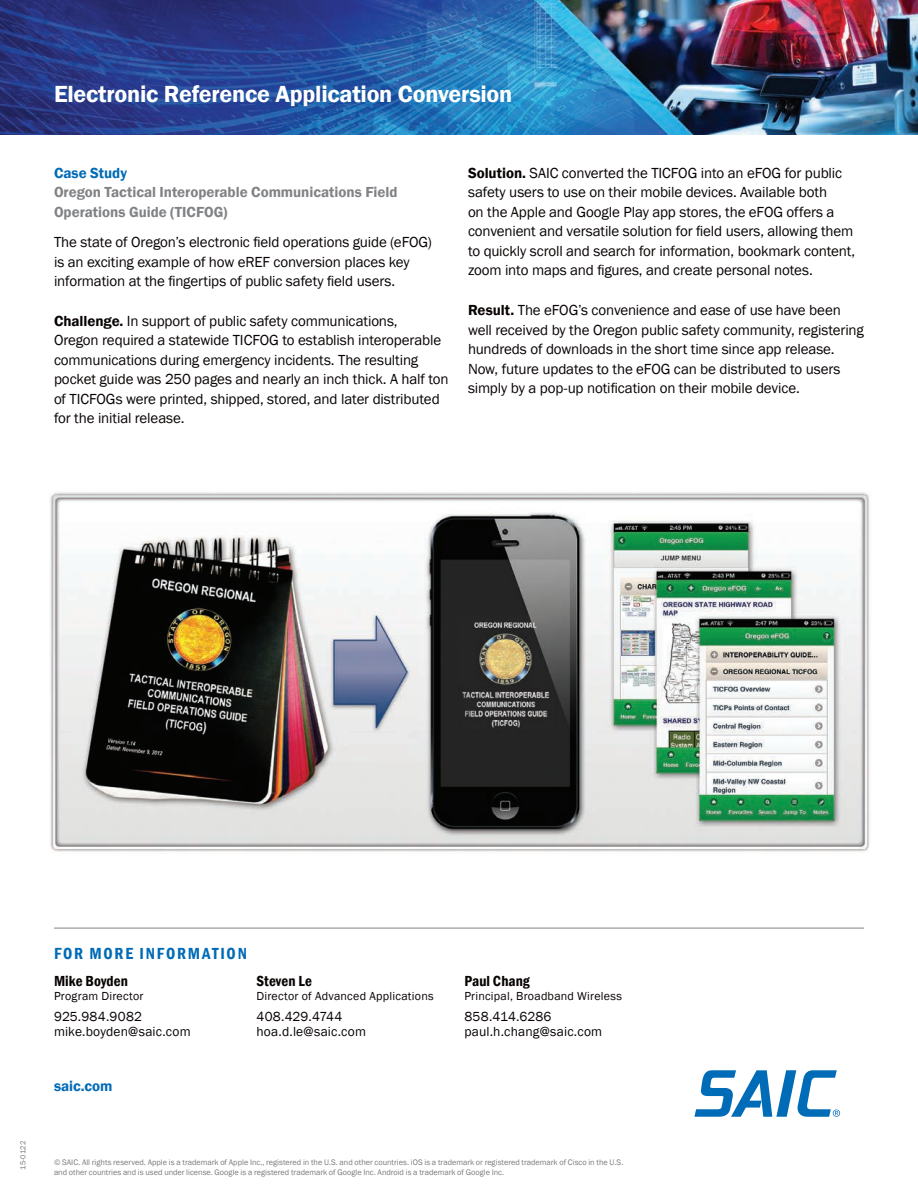
<style>
.page{position:relative;width:918px;height:1188px;background:#fff}
.page>*{position:absolute;margin:0;border:0;box-sizing:border-box;transform-origin:0 0}
.t1{font:600 24px "Franklin Gothic";letter-spacing:-.01em;color:#fff}
.POC_info{font:600 condensed 16.5px "Franklin Gothic";letter-spacing:.105em;color:#006bb6}
.body{font:15px/19.5px "Franklin Gothic";letter-spacing:-.01em;color:#080302}
.body-2{font:600 15px/19.5px "Franklin Gothic";color:#808285}
.t2{font:600 condensed 15px "Franklin Gothic";letter-spacing:.005em;color:#080302}
.t3{font:600 15px "Franklin Gothic";color:#006bb6}
.t4{font:13.5px "Franklin Gothic";letter-spacing:.015em;color:#080302}
.t5{font:12px "Franklin Gothic";letter-spacing:.02em;color:#080302}
.t6{font:8.25px/9.9px "Franklin Gothic";color:#7d7a7a}
.t7{font:7.5px "Franklin Gothic";letter-spacing:.005em;color:#7d7a7a}
.s1{color:#006bb6}
.s2{font-weight:600}
</style>
<div class="page">
<img style="left:0;top:0;width:918px;height:135px">
<img style="left:50px;top:492px;width:820px;height:360px">
<hr style="left:54px;top:928px;width:810px;height:1px;background:#808285">
<svg style="left:694px;top:1070px;width:146px;height:47px"></svg>
<p class="t1" style="left:54px;top:79px;width:460px">Electronic Reference Application Conversion</p>
<p class="body-2" style="left:54px;top:163px;width:345px"><span class="s1">Case Study<br></span>Oregon Tactical Interoperable Communications Field<br>Operations Guide (TICFOG)</p>
<p class="body" style="left:54px;top:233px;width:379px">The state of Oregon’s electronic field operations guide (eFOG) is an exciting example of how eREF conversion places key information at the fingertips of public safety field users.</p>
<p class="body" style="left:54px;top:312px;width:396px"><span class="s2">Challenge.</span> In support of public safety communications,<br>Oregon required a statewide TICFOG to establish interoperable communications during emergency incidents. The resulting pocket guide was 250 pages and nearly an inch thick. A half ton of TICFOGs were printed, shipped, stored, and later distributed for the initial release.</p>
<p class="body" style="left:468px;top:163px;width:389px"><span class="s2">Solution.</span> SAIC converted the TICFOG into an eFOG for public safety users to use on their mobile devices. Available both<br>on the Apple and Google Play app stores, the eFOG offers a convenient and versatile solution for field users, allowing them to quickly scroll and search for information, bookmark content, zoom into maps and figures, and create personal notes.</p>
<p class="body" style="left:468px;top:301px;width:397px"><span class="s2">Result.</span> The eFOG’s convenience and ease of use have been well received by the Oregon public safety community, registering hundreds of downloads in the short time since app release.<br>Now, future updates to the eFOG can be distributed to users simply by a pop-up notification on their mobile device.</p>
<p class="t7" style="left:18px;top:1170px;width:30px;rotate:-90deg">15-0122</p>
<p class="POC_info" style="left:54px;top:942px;width:194px">FOR MORE INFORMATION</p>
<p class="t2" style="left:54px;top:971px;width:75px">Mike Boyden</p>
<p class="t5" style="left:54px;top:988px;width:91px">Program Director</p>
<p class="t4" style="left:54px;top:1008px;width:90px">925.984.9082</p>
<p class="t4" style="left:54px;top:1023px;width:138px">mike.boyden@saic.com</p>
<p class="t2" style="left:256px;top:971px;width:57px">Steven Le</p>
<p class="t5" style="left:256px;top:988px;width:179px">Director of Advanced Applications</p>
<p class="t4" style="left:256px;top:1008px;width:87px">408.429.4744</p>
<p class="t4" style="left:256px;top:1023px;width:111px">hoa.d.le@saic.com</p>
<p class="t3" style="left:54px;top:1077px;width:60px">saic.com</p>
<p class="t2" style="left:464px;top:971px;width:67px">Paul Chang</p>
<p class="t5" style="left:464px;top:988px;width:159px">Principal, Broadband Wireless</p>
<p class="t4" style="left:464px;top:1008px;width:89px">858.414.6286</p>
<p class="t4" style="left:464px;top:1023px;width:139px">paul.h.chang@saic.com</p>
<p class="t6" style="left:54px;top:1157px;width:571px">© SAIC. All rights reserved. Apple is a trademark of Apple Inc., registered in the U.S. and other countries. iOS is a trademark or registered trademark of Cisco in the U.S. and other countries and is used under license. Google is a registered trademark of Google Inc. Android is a trademark of Google Inc.</p>
</div>
